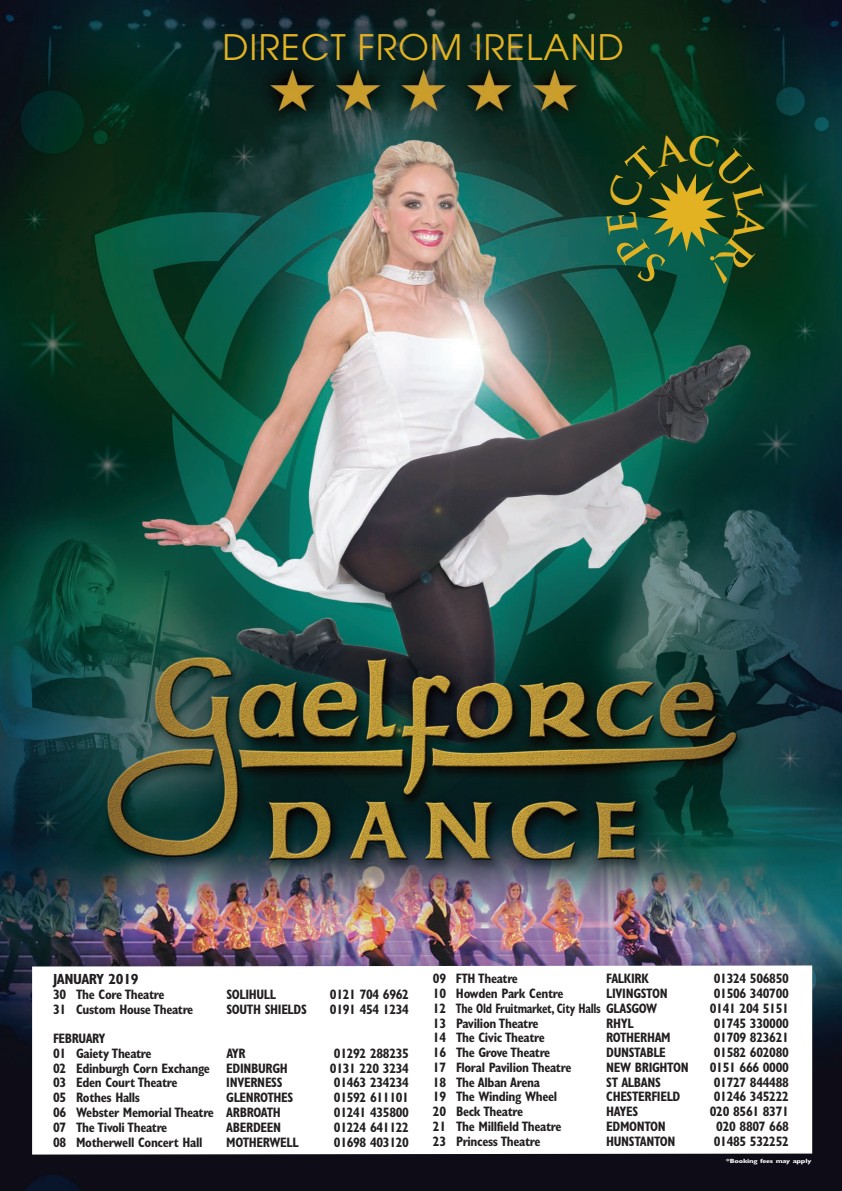
<style>
.page{position:relative;width:842px;height:1191px;background:#fff}
.page>*{position:absolute;margin:0;border:0;box-sizing:border-box;transform-origin:0 0}
.t1{font:35px "Avant Garde";letter-spacing:.035em;color:#e2b223}
.t2{font:700 condensed 14.8px "Gill Sans";letter-spacing:-.025em;color:#231f20}
.t3{font:700 condensed 13.7px/14.8px "Gill Sans";letter-spacing:-.025em;color:#231f20;scale:.95 1}
.t4{font:700 condensed 6.1px "Gill Sans";letter-spacing:-.025em;color:#fff;scale:1.41 1}
</style>
<div class="page">
<img style="left:0;top:0;width:842px;height:1191px">
<svg style="left:32px;top:965px;width:780px;height:189px"></svg>
<svg style="left:606px;top:132px;width:161px;height:153px;background:#1e4828"></svg>
<h1 class="t1" style="left:222px;top:35px;width:403px">DIRECT FROM IRELAND</h1>
<p class="t2" style="left:53px;top:973px;width:87px">JANUARY 2019</p>
<p class="t3" style="left:53px;top:988px;width:119px">30 The Core Theatre</p>
<p class="t3" style="left:226px;top:988px;width:54px">SOLIHULL</p>
<p class="t3" style="left:330px;top:988px;width:85px">0121 704 6962</p>
<p class="t3" style="left:53px;top:1002px;width:149px">31 Custom House Theatre</p>
<p class="t3" style="left:226px;top:1002px;width:86px">SOUTH SHIELDS</p>
<p class="t3" style="left:330px;top:1002px;width:85px">0191 454 1234</p>
<p class="t3" style="left:53px;top:1032px;width:105px">FEBRUARY<br>01 Gaiety Theatre</p>
<p class="t3" style="left:226px;top:1047px;width:22px">AYR</p>
<p class="t3" style="left:334px;top:1047px;width:81px">01292 288235</p>
<p class="t3" style="left:53px;top:1061px;width:249px">02 Edinburgh Corn Exchange EDINBURGH</p>
<p class="t3" style="left:330px;top:1061px;width:85px">0131 220 3234</p>
<p class="t3" style="left:53px;top:1076px;width:133px">03 Eden Court Theatre</p>
<p class="t3" style="left:226px;top:1076px;width:61px">INVERNESS</p>
<p class="t3" style="left:334px;top:1076px;width:81px">01463 234234</p>
<p class="t3" style="left:53px;top:1091px;width:93px">05 Rothes Halls</p>
<p class="t3" style="left:226px;top:1091px;width:72px">GLENROTHES</p>
<p class="t3" style="left:334px;top:1091px;width:81px">01592 611101</p>
<p class="t3" style="left:53px;top:1106px;width:241px">06 Webster Memorial Theatre ARBROATH</p>
<p class="t3" style="left:334px;top:1106px;width:81px">01241 435800</p>
<p class="t3" style="left:53px;top:1121px;width:122px">07 The Tivoli Theatre</p>
<p class="t3" style="left:226px;top:1121px;width:59px">ABERDEEN</p>
<p class="t3" style="left:334px;top:1121px;width:81px">01224 641122</p>
<p class="t3" style="left:53px;top:1135px;width:159px">08 Motherwell Concert Hall</p>
<p class="t3" style="left:226px;top:1135px;width:78px">MOTHERWELL</p>
<p class="t3" style="left:334px;top:1135px;width:81px">01698 403120</p>
<p class="t3" style="left:433px;top:972px;width:91px">09 FTH Theatre</p>
<p class="t3" style="left:606px;top:972px;width:47px">FALKIRK</p>
<p class="t3" style="left:714px;top:972px;width:81px">01324 506850</p>
<p class="t3" style="left:433px;top:987px;width:139px">10 Howden Park Centre</p>
<p class="t3" style="left:606px;top:987px;width:66px">LIVINGSTON</p>
<p class="t3" style="left:714px;top:987px;width:81px">01506 340700</p>
<p class="t3" style="left:433px;top:1002px;width:238px">12 The Old Fruitmarket, City Halls GLASGOW</p>
<p class="t3" style="left:710px;top:1002px;width:85px">0141 204 5151</p>
<p class="t3" style="left:433px;top:1016px;width:113px">13 Pavilion Theatre</p>
<p class="t3" style="left:606px;top:1016px;width:30px">RHYL</p>
<p class="t3" style="left:714px;top:1016px;width:81px">01745 330000</p>
<p class="t3" style="left:433px;top:1031px;width:119px">14 The Civic Theatre</p>
<p class="t3" style="left:606px;top:1031px;width:69px">ROTHERHAM</p>
<p class="t3" style="left:714px;top:1031px;width:81px">01709 823621</p>
<p class="t3" style="left:433px;top:1046px;width:125px">16 The Grove Theatre</p>
<p class="t3" style="left:606px;top:1046px;width:64px">DUNSTABLE</p>
<p class="t3" style="left:714px;top:1046px;width:81px">01582 602080</p>
<p class="t3" style="left:433px;top:1061px;width:147px">17 Floral Pavilion Theatre</p>
<p class="t3" style="left:606px;top:1061px;width:88px">NEW BRIGHTON</p>
<p class="t3" style="left:710px;top:1061px;width:85px">0151 666 0000</p>
<p class="t3" style="left:433px;top:1076px;width:114px">18 The Alban Arena</p>
<p class="t3" style="left:606px;top:1076px;width:59px">ST ALBANS</p>
<p class="t3" style="left:714px;top:1076px;width:81px">01727 844488</p>
<p class="t3" style="left:433px;top:1090px;width:132px">19 The Winding Wheel</p>
<p class="t3" style="left:606px;top:1090px;width:80px">CHESTERFIELD</p>
<p class="t3" style="left:714px;top:1090px;width:81px">01246 345222</p>
<p class="t3" style="left:433px;top:1105px;width:96px">20 Beck Theatre</p>
<p class="t3" style="left:606px;top:1105px;width:35px">HAYES</p>
<p class="t3" style="left:710px;top:1105px;width:85px">020 8561 8371</p>
<p class="t3" style="left:433px;top:1120px;width:137px">21 The Millfield Theatre</p>
<p class="t3" style="left:606px;top:1120px;width:64px">EDMONTON</p>
<p class="t3" style="left:716px;top:1120px;width:78px">020 8807 668</p>
<p class="t3" style="left:433px;top:1135px;width:115px">23 Princess Theatre</p>
<p class="t3" style="left:606px;top:1135px;width:74px">HUNSTANTON</p>
<p class="t3" style="left:714px;top:1135px;width:81px">01485 532252</p>
<p class="t4" style="left:726px;top:1159px;width:62px">*Booking fees may apply</p>
</div>
